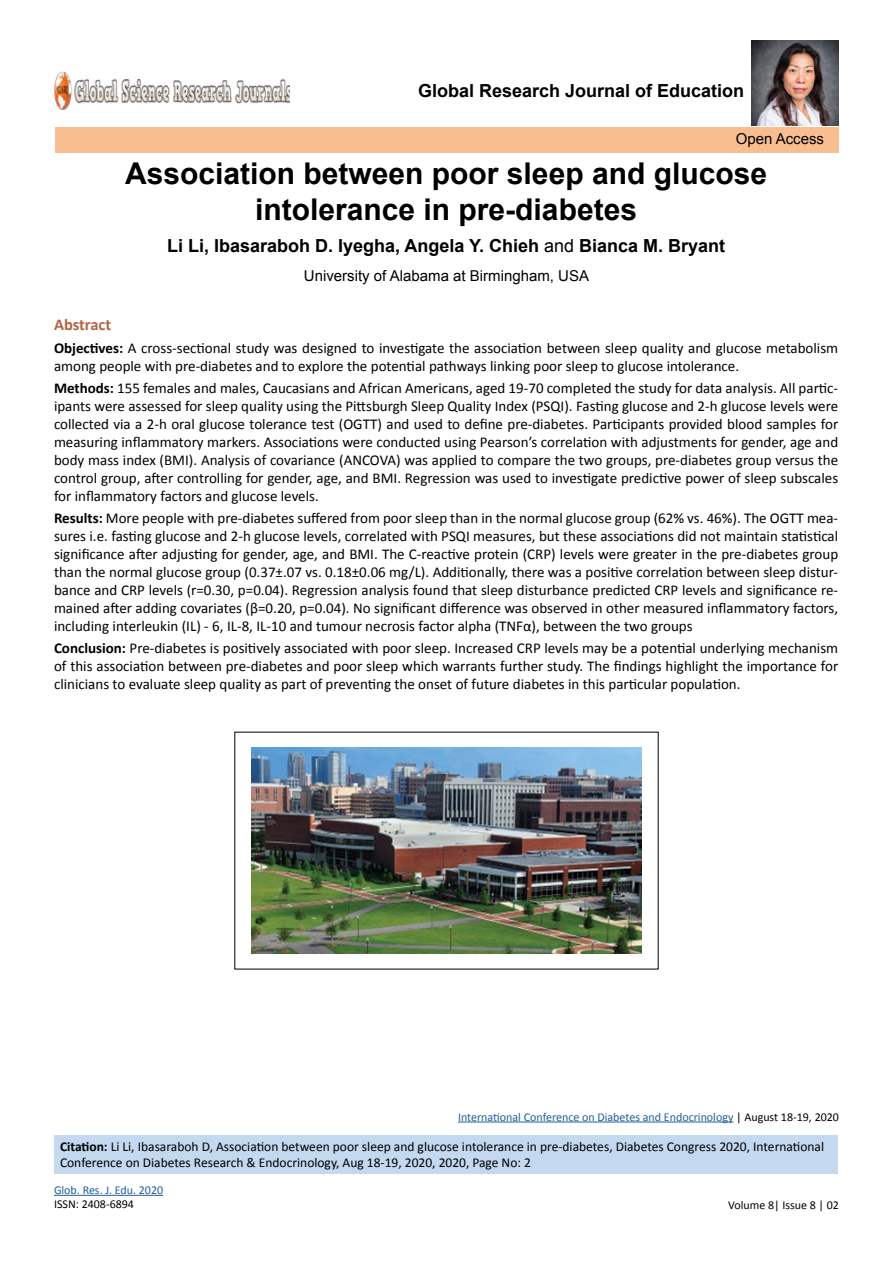
<style>
.page{position:relative;width:893px;height:1263px;background:#fff}
.page>*{position:absolute;margin:0;border:0;box-sizing:border-box;transform-origin:0 0}
.t1{font:700 30px/36px "Arial";color:#000;text-align:center}
.t2{font:700 18px "Arial";color:#000}
.t3{font:700 16.5px "Calibri";color:#b06642}
.t4{font:15px/18px "Calibri";color:#000;text-align:justify}
.t5{font:15px "Arial";color:#000}
.t6{font:13.5px/16.2px "Calibri";color:#000}
.t7{font:12px "Calibri";color:#215e9e}
.t8{font:12px "Calibri";color:#000}
.s1{font-weight:400}
.s2{font-weight:700}
.s3{color:#000}
</style>
<div class="page">
<div style="left:55px;top:127px;width:783px;height:26px;background:#f9be8f"></div>
<img style="left:55px;top:72px;width:235px;height:38px">
<hr style="left:54px;top:1195px;width:109px;height:1px;background:#215e9e">
<hr style="left:458px;top:1121px;width:275px;height:1px;background:#215e9e">
<img style="left:252px;top:748px;width:389px;height:205px">
<img style="left:751px;top:40px;width:87px;height:86px">
<div style="left:54px;top:1135px;width:783px;height:38px;background:#c4d8f0"></div>
<p class="t2" style="left:418px;top:79px;width:328px">Global Research Journal of Education</p>
<p class="t5" style="left:736px;top:129px;width:90px">Open Access</p>
<h1 class="t1" style="left:125px;top:156px;width:643px">Association between poor sleep and glucose intolerance in pre-diabetes</h1>
<p class="t2" style="left:167px;top:234px;width:560px">Li Li, Ibasaraboh D. Iyegha, Angela Y. Chieh <span class="s1">and</span> Bianca M. Bryant</p>
<p class="t5" style="left:304px;top:266px;width:287px">University of Alabama at Birmingham, USA</p>
<p class="t3" style="left:54px;top:314px;width:59px">Abstract</p>
<p class="t4" style="left:54px;top:339px;width:786px"><span class="s2">Objectives:</span> A cross-sectional study was designed to investigate the association between sleep quality and glucose metabolism among people with pre-diabetes and to explore the potential pathways linking poor sleep to glucose intolerance.</p>
<p class="t4" style="left:54px;top:379px;width:786px"><span class="s2">Methods:</span> 155 females and males, Caucasians and African Americans, aged 19-70 completed the study for data analysis. All partic&shy;ipants were assessed for sleep quality using the Pittsburgh Sleep Quality Index (PSQI). Fasting glucose and 2-h glucose levels were collected via a 2-h oral glucose tolerance test (OGTT) and used to define pre-diabetes. Participants provided blood samples for measuring inflammatory markers. Associations were conducted using Pearson’s correlation with adjustments for gender, age and body mass index (BMI). Analysis of covariance (ANCOVA) was applied to compare the two groups, pre-diabetes group versus the control group, after controlling for gender, age, and BMI. Regression was used to investigate predictive power of sleep subscales for inflammatory factors and glucose levels.</p>
<p class="t4" style="left:54px;top:509px;width:786px"><span class="s2">Results:</span> More people with pre-diabetes suffered from poor sleep than in the normal glucose group (62% vs. 46%). The OGTT mea&shy;sures i.e. fasting glucose and 2-h glucose levels, correlated with PSQI measures, but these associations did not maintain statistical significance after adjusting for gender, age, and BMI. The C-reactive protein (CRP) levels were greater in the pre-diabetes group than the normal glucose group (0.37±.07 vs. 0.18±0.06 mg/L). Additionally, there was a positive correlation between sleep distur&shy;bance and CRP levels (r=0.30, p=0.04). Regression analysis found that sleep disturbance predicted CRP levels and significance re&shy;mained after adding covariates (β=0.20, p=0.04). No significant difference was observed in other measured inflammatory factors, including interleukin (IL) - 6, IL-8, IL-10 and tumour necrosis factor alpha (TNFα), between the two groups</p>
<p class="t4" style="left:54px;top:639px;width:786px"><span class="s2">Conclusion:</span> Pre-diabetes is positively associated with poor sleep. Increased CRP levels may be a potential underlying mechanism of this association between pre-diabetes and poor sleep which warrants further study. The findings highlight the importance for clinicians to evaluate sleep quality as part of preventing the onset of future diabetes in this particular population.</p>
<p class="t7" style="left:458px;top:1109px;width:382px">International Conference on Diabetes and Endocrinology <span class="s3">| August 18-19, 2020</span></p>
<p class="t6" style="left:60px;top:1138px;width:766px"><span class="s2">Citation:</span> Li Li, Ibasaraboh D, Association between poor sleep and glucose intolerance in pre-diabetes, Diabetes Congress 2020, International<br>Conference on Diabetes Research &amp; Endocrinology, Aug 18-19, 2020, 2020, Page No: 2</p>
<p class="t7" style="left:54px;top:1182px;width:111px">Glob. Res. J. Edu. 2020</p>
<p class="t8" style="left:54px;top:1197px;width:82px">ISSN: 2408-6894</p>
<p class="t8" style="left:728px;top:1197px;width:112px">Volume 8| Issue 8 | 02</p>
</div>
